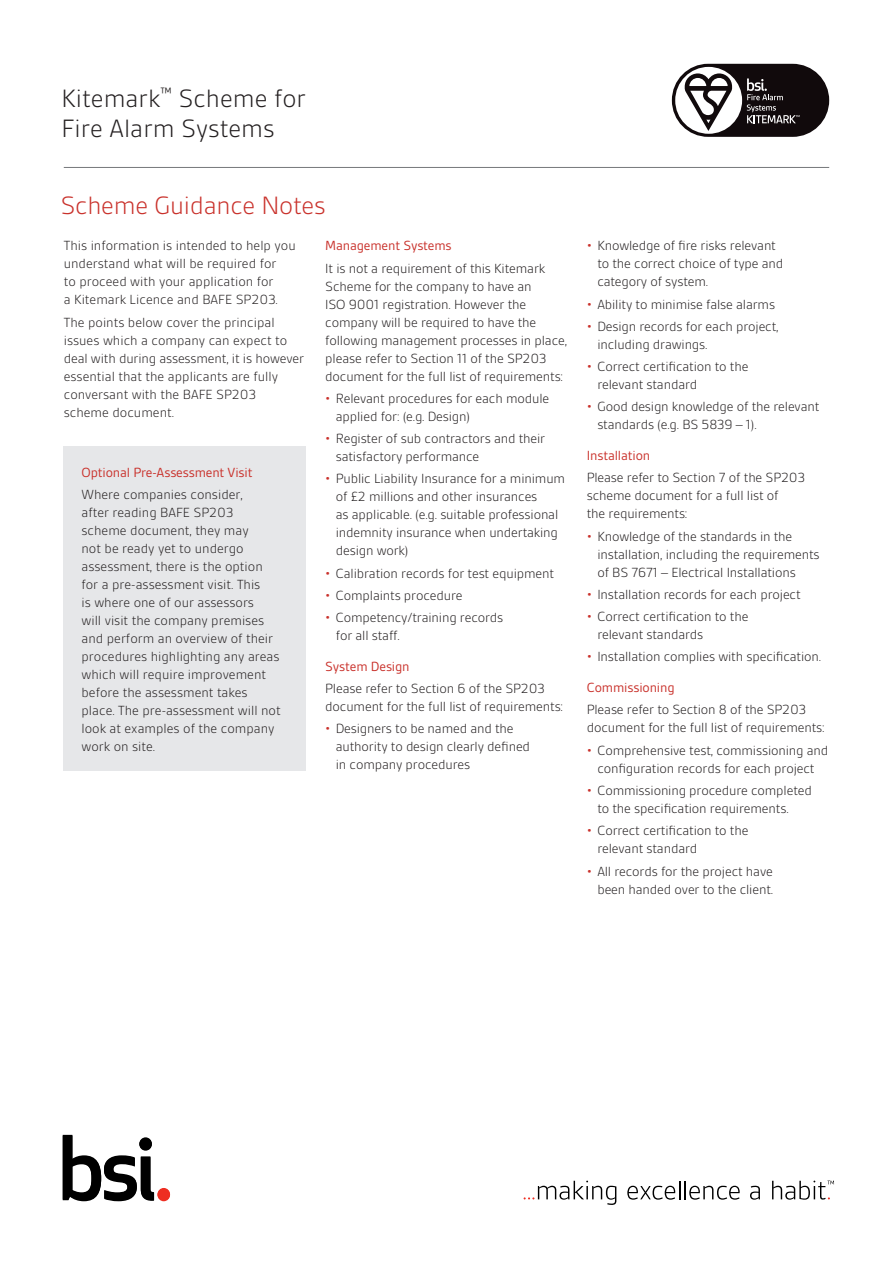
<style>
.page{position:relative;width:893px;height:1263px;background:#fff}
.page>*{position:absolute;margin:0;border:0;box-sizing:border-box;transform-origin:0 0}
.t1{font:300 27px/30px "BSI Gesta";color:#231f20}
.t2{font:300 27px "BSI Gesta";letter-spacing:-.01em;color:#c9312b}
.t3{font:300 14.25px/18px "BSI Gesta";letter-spacing:-.01em;color:#231f20}
.t4{font:14.25px "BSI Gesta";letter-spacing:-.01em;color:#c9312b}
.s1{color:#c9312b}
.s2{font-weight:400;color:#c9312b}
</style>
<div class="page">
<svg style="left:157px;top:1188px;width:13px;height:12px"></svg>
<hr style="left:64px;top:167px;width:765px;height:1px;background:#76787b">
<div style="left:64px;top:446px;width:242px;height:325px;background:#e6e7e9"></div>
<svg style="left:672px;top:64px;width:157px;height:73px"></svg>
<svg style="left:63px;top:1135px;width:91px;height:66px"></svg>
<div style="left:157px;top:1189px;width:13px;height:12px;background:#ee2e22;border-radius:50%"></div>
<svg style="left:524px;top:1180px;width:92px;height:25px"></svg>
<svg style="left:627px;top:1181px;width:113px;height:19px"></svg>
<svg style="left:750px;top:1186px;width:10px;height:14px"></svg>
<svg style="left:772px;top:1180px;width:62px;height:20px"></svg>
<h1 class="t1" style="left:62px;top:83px;width:246px">Kitemark<sup>™</sup> Scheme for<br>Fire Alarm Systems</h1>
<h1 class="t2" style="left:61px;top:191px;width:267px">Scheme Guidance Notes</h1>
<p class="t3" style="left:64px;top:237px;width:233px">This information is intended to help you understand what will be required for<br>to proceed with your application for<br>a Kitemark Licence and BAFE SP203.</p>
<p class="t3" style="left:64px;top:313px;width:242px">The points below cover the principal issues which a company can expect to deal with during assessment, it is however essential that the applicants are fully conversant with the BAFE SP203 scheme document.</p>
<p class="t4" style="left:325px;top:238px;width:128px">Management Systems</p>
<p class="t3" style="left:325px;top:259px;width:243px">It is not a requirement of this Kitemark Scheme for the company to have an<br>ISO 9001 registration. However the company will be required to have the following management processes in place, please refer to Section 11 of the SP203 document for the full list of requirements:</p>
<p class="t3" style="left:336px;top:389px;width:215px;text-indent:-11px"><span class="s1">•</span> Relevant procedures for each module applied for: (e.g. Design)</p>
<p class="t3" style="left:336px;top:430px;width:211px;text-indent:-11px"><span class="s1">•</span> Register of sub contractors and their satisfactory performance</p>
<p class="t3" style="left:336px;top:470px;width:231px;text-indent:-11px"><span class="s1">•</span> Public Liability Insurance for a minimum of £2 millions and other insurances<br>as applicable. (e.g. suitable professional indemnity insurance when undertaking design work)</p>
<p class="t3" style="left:325px;top:564px;width:230px"><span class="s1">•</span> Calibration records for test equipment</p>
<p class="t3" style="left:325px;top:586px;width:139px"><span class="s1">•</span> Complaints procedure</p>
<p class="t3" style="left:336px;top:609px;width:169px;text-indent:-11px"><span class="s1">•</span> Competency/training records for all staff.</p>
<p class="t4" style="left:325px;top:659px;width:86px">System Design</p>
<p class="t3" style="left:325px;top:680px;width:239px">Please refer to Section 6 of the SP203 document for the full list of requirements:</p>
<p class="t3" style="left:336px;top:720px;width:196px;text-indent:-11px"><span class="s1">•</span> Designers to be named and the authority to design clearly defined in company procedures</p>
<p class="t4" style="left:81px;top:465px;width:173px">Optional Pre-Assessment Visit</p>
<p class="t3" style="left:81px;top:486px;width:201px">Where companies consider,<br>after reading BAFE SP203 scheme document, they may<br>not be ready yet to undergo assessment, there is the option for a pre-assessment visit. This<br>is where one of our assessors<br>will visit the company premises and perform an overview of their procedures highlighting any areas which will require improvement before the assessment takes place. The pre-assessment will not look at examples of the company work on site.</p>
<p class="t3" style="left:597px;top:237px;width:188px;text-indent:-11px"><span class="s1">•</span> Knowledge of fire risks relevant to the correct choice of type and category of system.</p>
<p class="t3" style="left:587px;top:295px;width:190px"><span class="s1">•</span> Ability to minimise false alarms</p>
<p class="t3" style="left:597px;top:317px;width:183px;text-indent:-11px"><span class="s1">•</span> Design records for each project, including drawings.</p>
<p class="t3" style="left:597px;top:358px;width:153px;text-indent:-11px"><span class="s1">•</span> Correct certification to the relevant standard</p>
<p class="t3" style="left:597px;top:398px;width:224px;text-indent:-11px"><span class="s1">•</span> Good design knowledge of the relevant standards (e.g. BS 5839 – 1).</p>
<p class="t4" style="left:587px;top:448px;width:65px">Installation</p>
<p class="t3" style="left:587px;top:469px;width:220px">Please refer to Section 7 of the SP203 scheme document for a full list of<br>the requirements:</p>
<p class="t3" style="left:597px;top:527px;width:224px;text-indent:-11px"><span class="s1">•</span> Knowledge of the standards in the installation, including the requirements of BS 7671 – Electrical Installations</p>
<p class="t3" style="left:587px;top:585px;width:215px"><span class="s1">•</span> Installation records for each project</p>
<p class="t3" style="left:597px;top:608px;width:153px;text-indent:-11px"><span class="s1">•</span> Correct certification to the relevant standards</p>
<p class="t3" style="left:587px;top:642px;width:236px;line-height:30.8px"><span class="s1">•</span> Installation complies with specification.<br><span class="s2">Commissioning</span></p>
<p class="t3" style="left:587px;top:701px;width:239px">Please refer to Section 8 of the SP203 document for the full list of requirements:</p>
<p class="t3" style="left:587px;top:741px;width:243px;text-align:center"><span class="s1">•</span> Comprehensive test, commissioning and configuration records for each project</p>
<p class="t3" style="left:597px;top:781px;width:216px;text-indent:-11px"><span class="s1">•</span> Commissioning procedure completed to the specification requirements.</p>
<p class="t3" style="left:597px;top:822px;width:153px;text-indent:-11px"><span class="s1">•</span> Correct certification to the relevant standard</p>
<p class="t3" style="left:587px;top:862px;width:188px;text-align:right"><span class="s1">•</span> All records for the project have been handed over to the client.</p>
</div>
